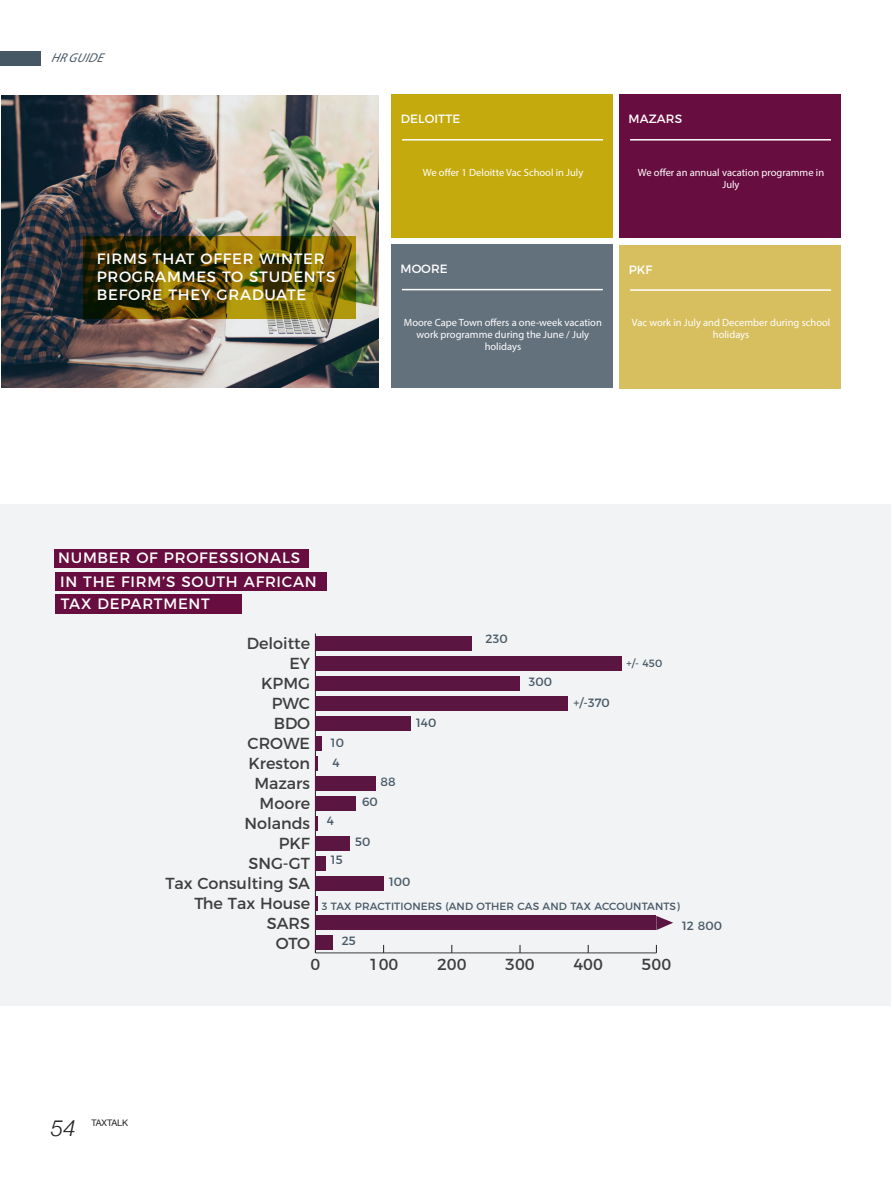
<style>
.page{position:relative;width:893px;height:1178px;background:#fff}
.page>*{position:absolute;margin:0;border:0;box-sizing:border-box;transform-origin:0 0}
.t1{font:italic 300 22.5px "Helvetica Neue";color:#231f20}
.t2{font:16.05px "Montserrat";color:#3e3e3f}
.t3{font:15px/18px "Montserrat";letter-spacing:.05em;color:#fff}
.t4{font:italic 12.75px "Myriad Pro";color:#475865}
.t5{font:12px "Montserrat";letter-spacing:.01em;color:#475865}
.t6{font:12px "Montserrat";letter-spacing:.01em;color:#fff}
.body_text_helvetica{font:10.5px/12px "Myriad Pro";color:#fff;text-align:center}
.t7{font:10.5px "Montserrat";letter-spacing:.01em;color:#475865}
.t8{font:9px "Helvetica Neue";color:#231f20}
</style>
<div class="page">
<img style="left:2px;top:95px;width:377px;height:293px">
<svg style="left:83px;top:237px;width:272px;height:82px;background:#594b05"></svg>
<div style="left:619px;top:95px;width:221px;height:143px;background:#680d3f"></div>
<hr style="left:630px;top:139px;width:201px;height:2px;background:#fff">
<div style="left:392px;top:95px;width:221px;height:143px;background:#c5aa0e"></div>
<hr style="left:402px;top:139px;width:201px;height:2px;background:#fff">
<div style="left:619px;top:245px;width:222px;height:143px;background:#d7bf5f"></div>
<hr style="left:630px;top:289px;width:201px;height:2px;background:#fff">
<div style="left:391px;top:244px;width:221px;height:144px;background:#63717d"></div>
<hr style="left:402px;top:289px;width:201px;height:1px;background:#fff">
<div style="left:0;top:504px;width:891px;height:502px;background:#f1f3f5"></div>
<div style="left:54px;top:549px;width:255px;height:18px;background:#680d3f"></div>
<div style="left:56px;top:595px;width:186px;height:19px;background:#680d3f"></div>
<div style="left:55px;top:572px;width:271px;height:19px;background:#680d3f"></div>
<hr style="left:315px;top:952px;width:341px;height:1px;background:#3e3e3f">
<hr style="left:315px;top:633px;width:1px;height:320px;background:#231f20">
<div style="left:315px;top:636px;width:157px;height:15px;background:#5b1541"></div>
<div style="left:315px;top:656px;width:307px;height:15px;background:#5b1541"></div>
<div style="left:315px;top:676px;width:205px;height:15px;background:#5b1541"></div>
<div style="left:315px;top:696px;width:253px;height:14px;background:#5b1541"></div>
<div style="left:315px;top:716px;width:96px;height:14px;background:#5b1541"></div>
<div style="left:315px;top:736px;width:7px;height:14px;background:#5b1541"></div>
<hr style="left:315px;top:756px;width:3px;height:14px;background:#5b1541">
<div style="left:315px;top:776px;width:60px;height:14px;background:#5b1541"></div>
<div style="left:315px;top:796px;width:41px;height:14px;background:#5b1541"></div>
<hr style="left:315px;top:816px;width:3px;height:14px;background:#5b1541">
<div style="left:315px;top:836px;width:34px;height:14px;background:#5b1541"></div>
<div style="left:315px;top:856px;width:11px;height:14px;background:#5b1541"></div>
<div style="left:315px;top:876px;width:69px;height:14px;background:#5b1541"></div>
<svg style="left:315px;top:896px;width:2px;height:14px"></svg>
<div style="left:315px;top:916px;width:341px;height:14px;background:#5b1541"></div>
<div style="left:315px;top:936px;width:17px;height:14px;background:#5b1541"></div>
<svg style="left:656px;top:916px;width:17px;height:14px"></svg>
<div style="left:0;top:51px;width:40px;height:15px;background:#475865"></div>
<p class="t4" style="left:51px;top:49px;width:57px">HRGUIDE</p>
<p class="t3" style="left:97px;top:248px;width:240px">FIRMS THAT OFFER WINTER<br>PROGRAMMES TO STUDENTS<br>BEFORE THEY GRADUATE</p>
<p class="t6" style="left:401px;top:109px;width:61px">DELOITTE</p>
<p class="body_text_helvetica" style="left:423px;top:166px;width:162px">We offer 1 Deloitte Vac School in July</p>
<p class="t6" style="left:629px;top:109px;width:55px">MAZARS</p>
<p class="body_text_helvetica" style="left:638px;top:166px;width:188px">We offer an annual vacation programme in<br>July</p>
<p class="t6" style="left:400px;top:259px;width:49px">MOORE</p>
<p class="body_text_helvetica" style="left:404px;top:316px;width:199px">Moore Cape Town offers a one-week vacation work programme during the June / July holidays</p>
<p class="t6" style="left:629px;top:260px;width:25px">PKF</p>
<p class="body_text_helvetica" style="left:632px;top:316px;width:200px">Vac work in July and December during school holidays</p>
<p class="t3" style="left:58px;top:548px;width:243px">NUMBER OF PROFESSIONALS</p>
<h3 class="t3" style="left:61px;top:594px;width:151px">TAX DEPARTMENT</h3>
<h3 class="t3" style="left:60px;top:571px;width:258px">IN THE FIRM’S SOUTH AFRICAN</h3>
<p class="t2" style="left:247px;top:631px;width:65px">Deloitte</p>
<p class="t5" style="left:486px;top:629px;width:24px">230</p>
<p class="t2" style="left:289px;top:651px;width:22px">EY</p>
<p class="t7" style="left:626px;top:654px;width:37px">+/- 450</p>
<p class="t2" style="left:261px;top:671px;width:50px">KPMG</p>
<p class="t5" style="left:529px;top:672px;width:25px">300</p>
<p class="t2" style="left:272px;top:691px;width:40px">PWC</p>
<p class="t5" style="left:573px;top:693px;width:38px">+/-370</p>
<p class="t2" style="left:274px;top:711px;width:38px">BDO</p>
<p class="t5" style="left:416px;top:713px;width:22px">140</p>
<p class="t2" style="left:248px;top:731px;width:64px">CROWE</p>
<p class="t2" style="left:248px;top:751px;width:63px">Kreston</p>
<p class="t5" style="left:331px;top:733px;width:15px">10</p>
<p class="t5" style="left:332px;top:753px;width:9px">4</p>
<p class="t2" style="left:254px;top:771px;width:57px">Mazars</p>
<p class="t5" style="left:381px;top:772px;width:17px">88</p>
<p class="t2" style="left:260px;top:790px;width:52px">Moore</p>
<p class="t5" style="left:362px;top:792px;width:17px">60</p>
<p class="t2" style="left:244px;top:810px;width:67px">Nolands</p>
<p class="t5" style="left:327px;top:811px;width:9px">4</p>
<p class="t2" style="left:279px;top:830px;width:33px">PKF</p>
<p class="t5" style="left:355px;top:832px;width:17px">50</p>
<p class="t2" style="left:248px;top:850px;width:63px">SNG-GT</p>
<p class="t5" style="left:331px;top:850px;width:13px">15</p>
<p class="t2" style="left:165px;top:870px;width:146px">Tax Consulting SA</p>
<p class="t5" style="left:389px;top:872px;width:23px">100</p>
<p class="t2" style="left:195px;top:890px;width:117px">The Tax House</p>
<p class="t7" style="left:322px;top:898px;width:359px">3 TAX PRACTITIONERS (AND OTHER CAS AND TAX ACCOUNTANTS)</p>
<p class="t2" style="left:267px;top:910px;width:45px">SARS</p>
<p class="t5" style="left:682px;top:916px;width:41px">12 800</p>
<p class="t2" style="left:276px;top:930px;width:36px">OTO</p>
<p class="t5" style="left:342px;top:931px;width:16px">25</p>
<h1 class="t1" style="left:51px;top:1110px;width:27px">54</h1>
<p class="t8" style="left:91px;top:1116px;width:38px">TAXTALK</p>
<p class="t2" style="left:310px;top:951px;width:11px">0</p>
<p class="t2" style="left:369px;top:951px;width:31px">100</p>
<p class="t2" style="left:437px;top:951px;width:31px">200</p>
<p class="t2" style="left:505px;top:951px;width:31px">300</p>
<p class="t2" style="left:573px;top:951px;width:31px">400</p>
<p class="t2" style="left:642px;top:951px;width:31px">500</p>
</div>
